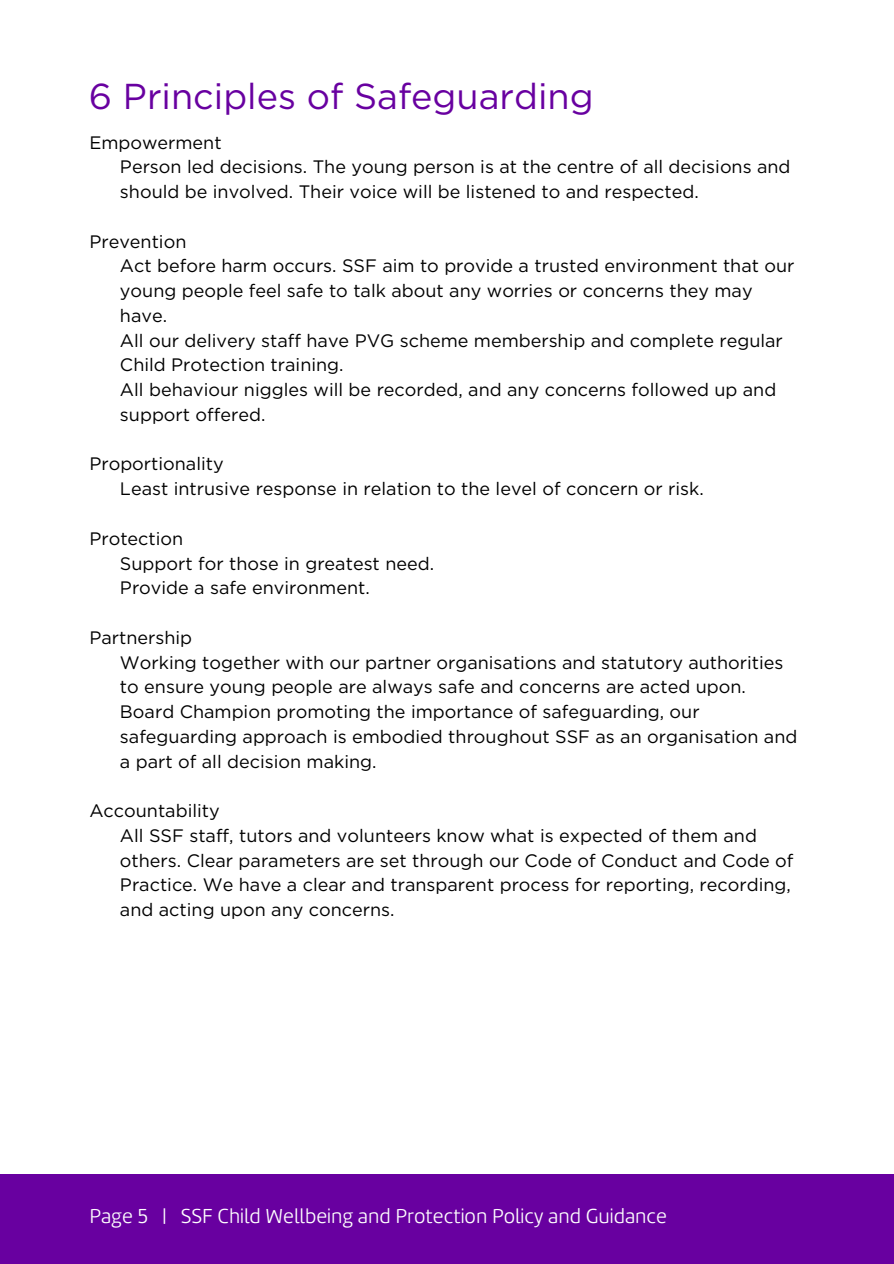
<style>
.page{position:relative;width:894px;height:1264px;background:#fff}
.page>*{position:absolute;margin:0;border:0;box-sizing:border-box;transform-origin:0 0}
.t1{font:36px "Gotham";color:#6800a0}
.t2{font:21px "Amelia Rounded Light";color:#fff}
.t3{font:18px/24.8px "Gotham";color:#000}
</style>
<div class="page">
<div style="left:0;top:1174px;width:893px;height:89px;background:#6800a0"></div>
<p class="t1" style="left:89px;top:74px;width:506px">6 Principles of Safeguarding</p>
<h1 class="t3" style="left:89px;top:130px;width:134px">Empowerment</h1>
<p class="t3" style="left:120px;top:154px;width:672px">Person led decisions. The young person is at the centre of all decisions and should be involved. Their voice will be listened to and respected.</p>
<p class="t3" style="left:89px;top:229px;width:99px">Prevention</p>
<p class="t3" style="left:120px;top:253px;width:675px">Act before harm occurs. SSF aim to provide a trusted environment that our young people feel safe to talk about any worries or concerns they may have.</p>
<p class="t3" style="left:120px;top:328px;width:664px">All our delivery staff have PVG scheme membership and complete regular<br>Child Protection training.</p>
<p class="t3" style="left:120px;top:377px;width:657px">All behaviour niggles will be recorded, and any concerns followed up and support offered.</p>
<p class="t3" style="left:89px;top:451px;width:136px">Proportionality</p>
<p class="t3" style="left:120px;top:476px;width:585px">Least intrusive response in relation to the level of concern or risk.</p>
<p class="t3" style="left:89px;top:526px;width:95px">Protection</p>
<p class="t3" style="left:120px;top:550px;width:315px">Support for those in greatest need.</p>
<p class="t3" style="left:120px;top:575px;width:251px">Provide a safe environment.</p>
<p class="t3" style="left:89px;top:625px;width:104px">Partnership</p>
<p class="t3" style="left:120px;top:649px;width:665px">Working together with our partner organisations and statutory authorities to ensure young people are always safe and concerns are acted upon.</p>
<p class="t3" style="left:120px;top:699px;width:678px">Board Champion promoting the importance of safeguarding, our safeguarding approach is embodied throughout SSF as an organisation and a part of all decision making.</p>
<p class="t3" style="left:89px;top:798px;width:132px">Accountability</p>
<p class="t3" style="left:120px;top:823px;width:674px">All SSF staff, tutors and volunteers know what is expected of them and others. Clear parameters are set through our Code of Conduct and Code of Practice. We have a clear and transparent process for reporting, recording, and acting upon any concerns.</p>
<h2 class="t2" style="left:89px;top:1207px;width:579px">Page 5 | SSF Child Wellbeing and Protection Policy and Guidance</h2>
</div>
